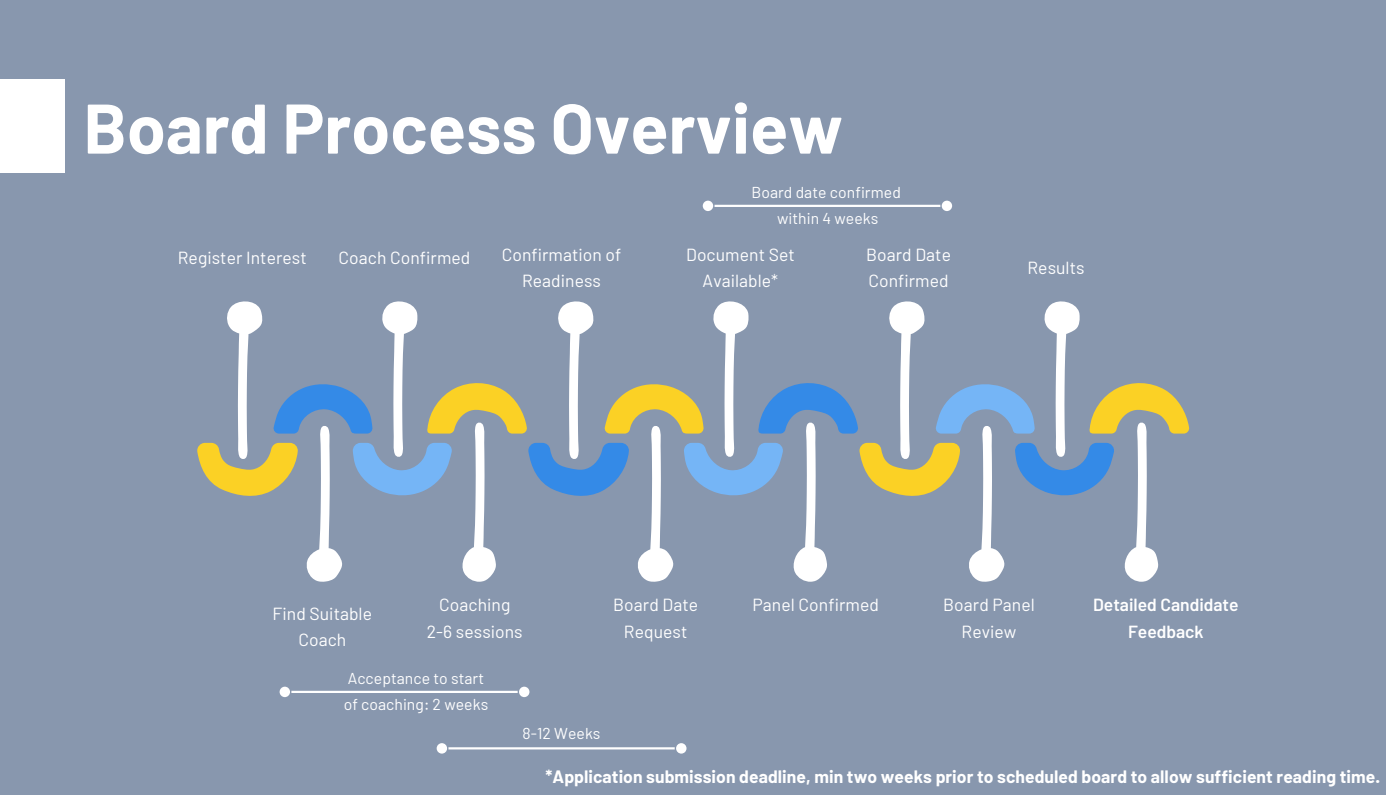
<style>
.page{position:relative;width:1386px;height:795px;background:#fff}
.page>*{position:absolute;margin:0;border:0;box-sizing:border-box;transform-origin:0 0}
.t1{font:700 70px "Barlow";color:#fff}
.t2{font:17.5px/26.2px "Barlow";letter-spacing:.005em;color:#fff;text-align:center}
.t3{font:700 17.5px "Barlow";letter-spacing:.005em;color:#fff}
.t4{font:600 17.5px/26.2px "Barlow";color:#fff;text-align:center}
.t5{font:15.75px "Barlow";letter-spacing:.005em;color:#fff}
</style>
<div class="page">
<div style="left:0;top:0;width:1386px;height:794px;background:#8897ae"></div>
<svg style="left:197px;top:301px;width:992px;height:280px"></svg>
<div style="left:0;top:79px;width:65px;height:93px;background:#fff"></div>
<div style="left:280px;top:686px;width:10px;height:10px;background:#fff;border-radius:50%"></div>
<svg style="left:291px;top:690px;width:227px;height:2px"></svg>
<div style="left:519px;top:686px;width:10px;height:10px;background:#fff;border-radius:50%"></div>
<div style="left:703px;top:200px;width:10px;height:11px;background:#fff;border-radius:50%"></div>
<svg style="left:714px;top:205px;width:226px;height:2px"></svg>
<div style="left:942px;top:200px;width:10px;height:11px;background:#fff;border-radius:50%"></div>
<div style="left:437px;top:742px;width:10px;height:11px;background:#fff;border-radius:50%"></div>
<svg style="left:448px;top:747px;width:227px;height:2px"></svg>
<div style="left:676px;top:742px;width:11px;height:11px;background:#fff;border-radius:50%"></div>
<p class="t1" style="left:84px;top:83px;width:761px">Board Process Overview</p>
<h1 class="t2" style="left:178px;top:243px;width:130px">Register Interest</h1>
<p class="t2" style="left:339px;top:243px;width:133px">Coach Confirmed</p>
<p class="t2" style="left:502px;top:240px;width:121px">Confirmation of<br>Readiness</p>
<p class="t5" style="left:751px;top:182px;width:151px">Board date confirmed</p>
<p class="t5" style="left:777px;top:208px;width:103px">within 4 weeks</p>
<p class="t2" style="left:686px;top:240px;width:110px">Document Set<br>Available*</p>
<p class="t2" style="left:866px;top:240px;width:86px;text-align:left">Board Date<br>Confirmed</p>
<p class="t2" style="left:1028px;top:253px;width:59px">Results</p>
<p class="t2" style="left:273px;top:599px;width:101px">Find Suitable<br>Coach</p>
<p class="t2" style="left:439px;top:591px;width:73px">Coaching</p>
<p class="t2" style="left:427px;top:617px;width:97px">2-6 sessions</p>
<p class="t5" style="left:348px;top:667px;width:138px">Acceptance to start</p>
<p class="t5" style="left:344px;top:694px;width:146px">of coaching: 2 weeks</p>
<h2 class="t5" style="left:523px;top:723px;width:79px">8-12 Weeks</h2>
<p class="t2" style="left:613px;top:591px;width:86px">Board Date</p>
<p class="t2" style="left:624px;top:617px;width:65px">Request</p>
<p class="t2" style="left:753px;top:591px;width:128px">Panel Confirmed</p>
<p class="t2" style="left:943px;top:591px;width:93px">Board Panel<br>Review</p>
<p class="t4" style="left:1093px;top:591px;width:147px">Detailed Candidate<br>Feedback</p>
<p class="t3" style="left:546px;top:765px;width:836px">*Application submission deadline, min two weeks prior to scheduled board to allow sufficient reading time.</p>
</div>
